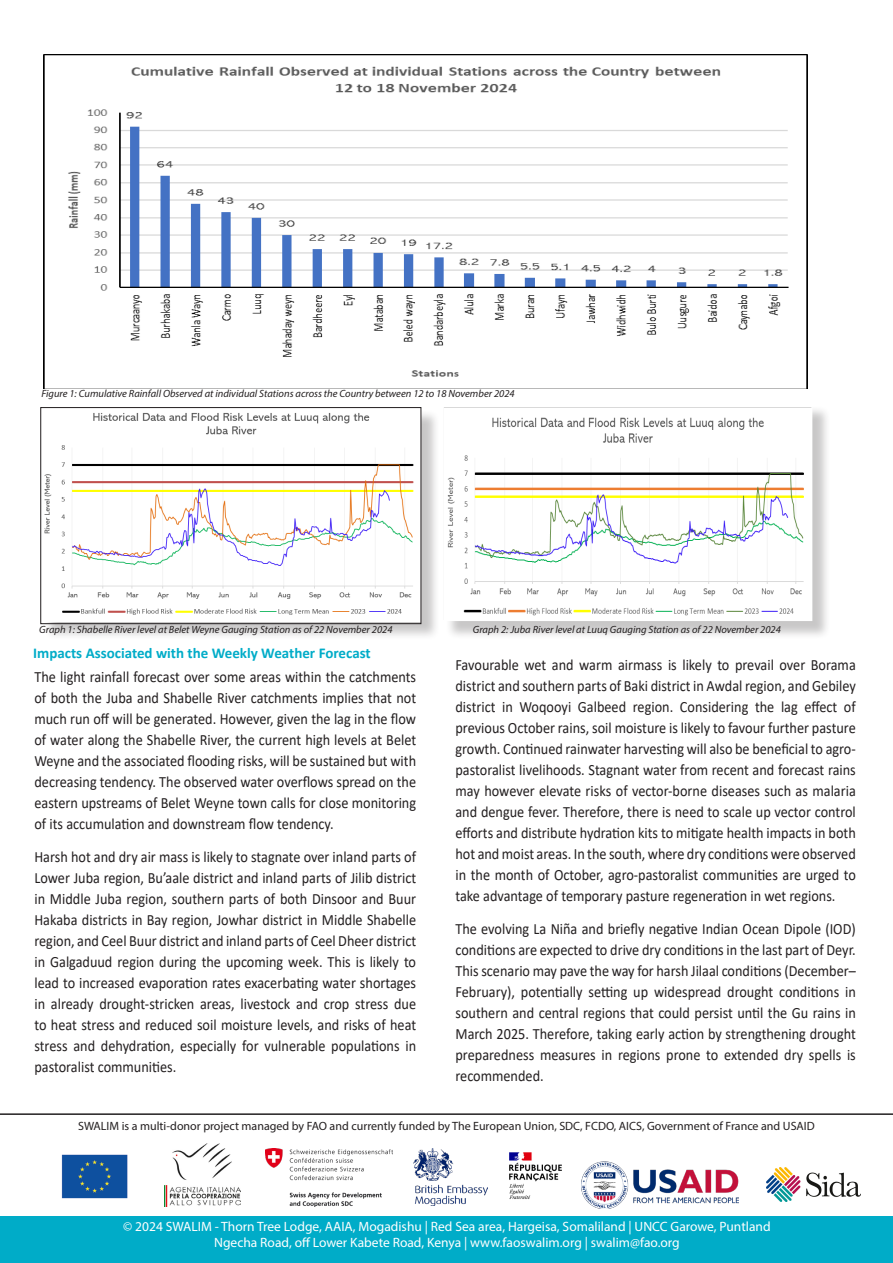
<style>
.page{position:relative;width:893px;height:1263px;background:#fff}
.page>*{position:absolute;margin:0;border:0;box-sizing:border-box;transform-origin:0 0}
.t1{font:15.6px/21px "Calibri";color:#231f20;text-align:justify;scale:.91 1}
.t2{font:700 15px "Calibri";color:#00acc8}
.t3{font:13.5px "Myriad Pro";color:#fff}
.t4{font:12px "Myriad Pro";color:#231f20}
.t5{font:italic 10.5px "Myriad Pro";color:#231f20}
</style>
<div class="page">
<hr style="left:0;top:1113px;width:893px;height:2px;background:#231f20">
<img style="left:61px;top:1154px;width:67px;height:45px">
<img style="left:266px;top:1149px;width:126px;height:57px">
<img style="left:582px;top:1161px;width:156px;height:47px">
<div style="left:0;top:1216px;width:893px;height:47px;background:#00acc8"></div>
<img style="left:509px;top:1152px;width:53px;height:47px">
<img style="left:414px;top:1148px;width:73px;height:57px">
<img style="left:165px;top:1143px;width:75px;height:63px">
<img style="left:766px;top:1168px;width:94px;height:34px">
<div style="left:43px;top:410px;width:397px;height:232px;background:#231f20;opacity:.25"></div>
<img style="left:43px;top:410px;width:376px;height:211px">
<div style="left:41px;top:407px;width:380px;height:217px;border:1px solid #231f20"></div>
<img style="left:43px;top:54px;width:765px;height:335px">
<div style="left:445px;top:405px;width:386px;height:234px;background:#231f20;opacity:.25"></div>
<img style="left:445px;top:408px;width:365px;height:211px">
<p class="t5" style="left:41px;top:387px;width:475px">Figure 1: Cumulative Rainfall Observed at individual Stations across the Country between 12 to 18 November 2024</p>
<p class="t5" style="left:39px;top:623px;width:355px">Graph 1: Shabelle River level at Belet Weyne Gauging Station as of 22 November 2024</p>
<p class="t2" style="left:33px;top:643px;width:339px">Impacts Associated with the Weekly Weather Forecast</p>
<p class="t1" style="left:34px;top:666px;width:421px">The light rainfall forecast over some areas within the catchments of both the Juba and Shabelle River catchments implies that not much run off will be generated. However, given the lag in the flow of water along the Shabelle River, the current high levels at Belet Weyne and the associated flooding risks, will be sustained but with decreasing tendency. The observed water overflows spread on the eastern upstreams of Belet Weyne town calls for close monitoring of its accumulation and downstream flow tendency.</p>
<p class="t1" style="left:34px;top:846px;width:421px">Harsh hot and dry air mass is likely to stagnate over inland parts of Lower Juba region, Bu’aale district and inland parts of Jilib district in Middle Juba region, southern parts of both Dinsoor and Buur Hakaba districts in Bay region, Jowhar district in Middle Shabelle region, and Ceel Buur district and inland parts of Ceel Dheer district in Galgaduud region during the upcoming week. This is likely to lead to increased evaporation rates exacerbating water shortages in already drought-stricken areas, livestock and crop stress due to heat stress and reduced soil moisture levels, and risks of heat stress and dehydration, especially for vulnerable populations in pastoralist communities.</p>
<p class="t5" style="left:473px;top:623px;width:309px">Graph 2: Juba River level at Luuq Gauging Station as of 22 November 2024</p>
<p class="t1" style="left:455px;top:654px;width:441px">Favourable wet and warm airmass is likely to prevail over Borama district and southern parts of Baki district in Awdal region, and Gebiley district in Woqooyi Galbeed region. Considering the lag effect of previous October rains, soil moisture is likely to favour further pasture growth. Continued rainwater harvesting will also be beneficial to agro&shy;pastoralist livelihoods. Stagnant water from recent and forecast rains may however elevate risks of vector-borne diseases such as malaria and dengue fever. Therefore, there is need to scale up vector control efforts and distribute hydration kits to mitigate health impacts in both hot and moist areas. In the south, where dry conditions were observed in the month of October, agro-pastoralist communities are urged to take advantage of temporary pasture regeneration in wet regions.</p>
<p class="t1" style="left:455px;top:918px;width:441px">The evolving La Niña and briefly negative Indian Ocean Dipole (IOD) conditions are expected to drive dry conditions in the last part of Deyr.<br>This scenario may pave the way for harsh Jilaal conditions (December– February), potentially setting up widespread drought conditions in southern and central regions that could persist until the Gu rains in March 2025. Therefore, taking early action by strengthening drought preparedness measures in regions prone to extended dry spells is recommended.</p>
<p class="t4" style="left:78px;top:1119px;width:738px">SWALIM is a multi-donor project managed by FAO and currently funded by The European Union, SDC, FCDO, AICS, Government of France and USAID</p>
<p class="t3" style="left:123px;top:1218px;width:649px">© 2024 SWALIM - Thorn Tree Lodge, AAIA, Mogadishu | Red Sea area, Hargeisa, Somaliland | UNCC Garowe, Puntland</p>
<p class="t3" style="left:214px;top:1234px;width:467px">Ngecha Road, off Lower Kabete Road, Kenya | www.faoswalim.org | swalim@fao.org</p>
</div>
